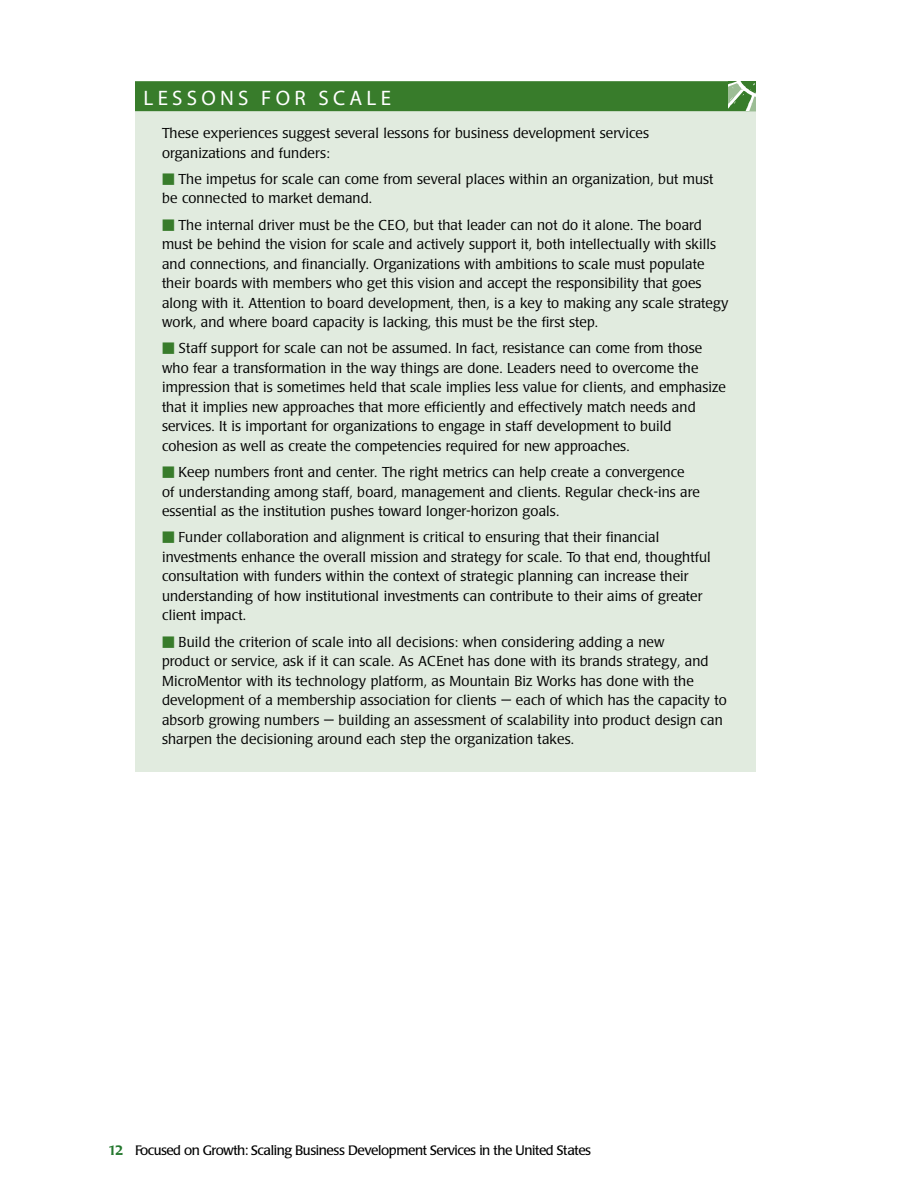
<style>
.page{position:relative;width:918px;height:1188px;background:#fff}
.page>*{position:absolute;margin:0;border:0;box-sizing:border-box;transform-origin:0 0}
.t1{font:21px "Myriad";letter-spacing:.2em;color:#fff}
.t2{font:300 14.25px/19.5px "Poppl Laudatio";letter-spacing:.01em;color:#000}
.t3{font:13.5px "Poppl Laudatio";letter-spacing:-.03em;color:#000}
.s1{font-family:"Universal Newswith Comm Pi";font-weight:400;color:#387c2b}
.s2{font-weight:500;color:#23772d}
</style>
<div class="page">
<div style="left:135px;top:107px;width:621px;height:665px;background:#e1ebdf"></div>
<div style="left:135px;top:81px;width:621px;height:30px;background:#387c2b"></div>
<svg style="left:729px;top:81px;width:27px;height:30px"></svg>
<h1 class="t1" style="left:144px;top:88px;width:249px">LESSONS FOR SCALE</h1>
<p class="t2" style="left:162px;top:124px;width:489px">These experiences suggest several lessons for business development services organizations and funders:</p>
<p class="t2" style="left:162px;top:170px;width:553px"><span class="s1">M</span> The impetus for scale can come from several places within an organization, but must be connected to market demand.</p>
<p class="t2" style="left:162px;top:215px;width:568px"><span class="s1">M</span> The internal driver must be the CEO, but that leader can not do it alone. The board must be behind the vision for scale and actively support it, both intellectually with skills and connections, and financially. Organizations with ambitions to scale must populate their boards with members who get this vision and accept the responsibility that goes along with it. Attention to board development, then, is a key to making any scale strategy work, and where board capacity is lacking, this must be the first step.</p>
<p class="t2" style="left:162px;top:339px;width:566px"><span class="s1">M</span> Staff support for scale can not be assumed. In fact, resistance can come from those who fear a transformation in the way things are done. Leaders need to overcome the impression that is sometimes held that scale implies less value for clients, and emphasize that it implies new approaches that more efficiently and effectively match needs and services. It is important for organizations to engage in staff development to build cohesion as well as create the competencies required for new approaches.</p>
<p class="t2" style="left:162px;top:463px;width:539px"><span class="s1">M</span> Keep numbers front and center. The right metrics can help create a convergence of understanding among staff, board, management and clients. Regular check-ins are essential as the institution pushes toward longer-horizon goals.</p>
<p class="t2" style="left:162px;top:528px;width:550px"><span class="s1">M</span> Funder collaboration and alignment is critical to ensuring that their financial investments enhance the overall mission and strategy for scale. To that end, thoughtful consultation with funders within the context of strategic planning can increase their understanding of how institutional investments can contribute to their aims of greater client impact.</p>
<p class="t2" style="left:162px;top:632px;width:566px"><span class="s1">M</span> Build the criterion of scale into all decisions: when considering adding a new<br>product or service, ask if it can scale. As ACEnet has done with its brands strategy, and MicroMentor with its technology platform, as Mountain Biz Works has done with the development of a membership association for clients — each of which has the capacity to absorb growing numbers — building an assessment of scalability into product design can sharpen the decisioning around each step the organization takes.</p>
<p class="t3" style="left:108px;top:1143px;width:485px"><span class="s2">12</span> Focused on Growth: Scaling Business Development Services in the United States</p>
</div>
